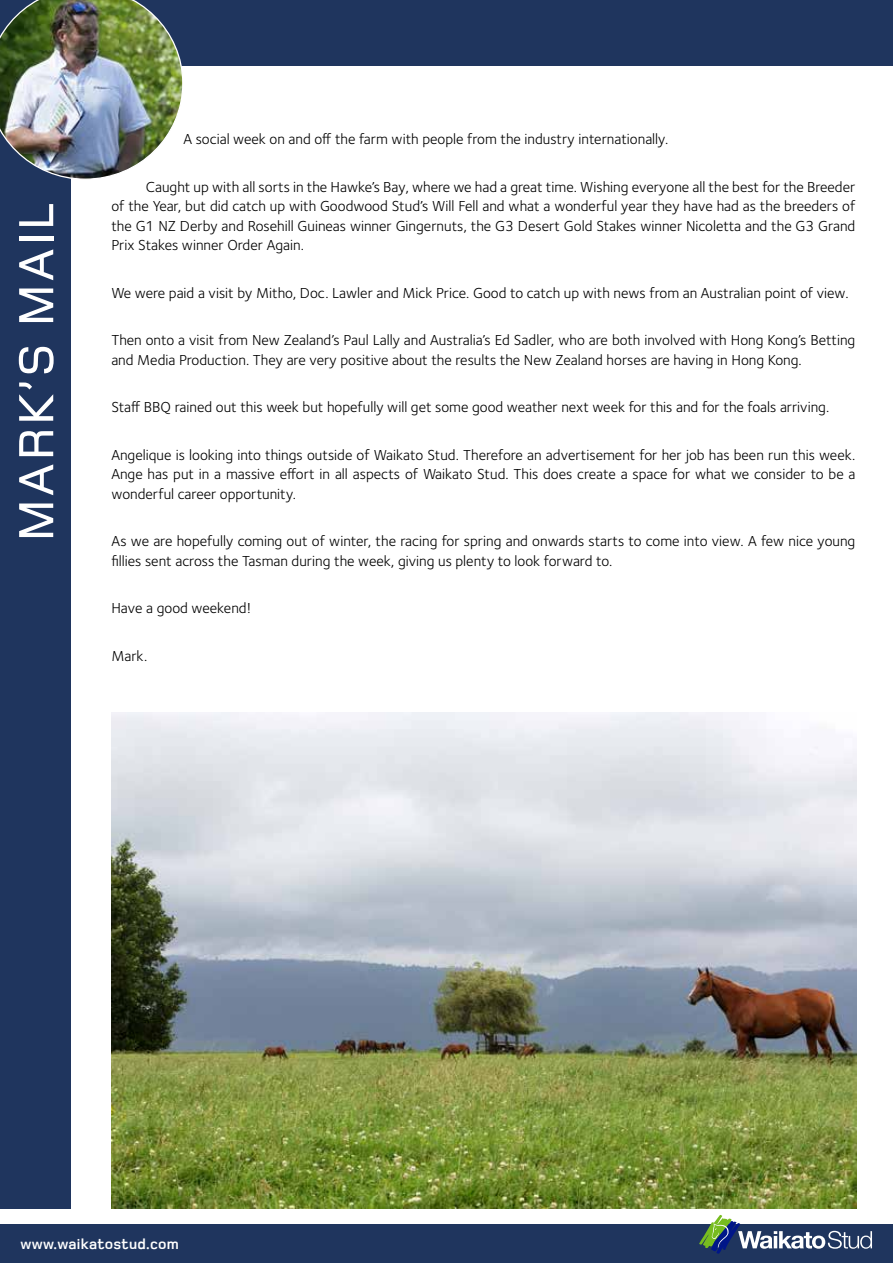
<style>
.page{position:relative;width:893px;height:1263px;background:#fff}
.page>*{position:absolute;margin:0;border:0;box-sizing:border-box;transform-origin:0 0}
.t1{font:500 51.15px "Foundry Monoline";letter-spacing:.065em;color:#fff}
.t2{font:15px/19.5px "Foundry Sterling";color:#000;text-align:justify}
.t3{font:700 15px "Foundry Monoline";letter-spacing:.02em;color:#fff}
</style>
<div class="page">
<div style="left:0;top:1224px;width:893px;height:39px;background:#1f355e"></div>
<svg style="left:699px;top:1215px;width:173px;height:39px"></svg>
<div style="left:0;top:0;width:893px;height:66px;background:#1f355e"></div>
<div style="left:0;top:0;width:71px;height:1209px;background:#1f355e"></div>
<img style="left:0;top:0;width:183px;height:179px">
<img style="left:111px;top:712px;width:745px;height:497px">
<h1 class="t1" style="left:9px;top:541px;width:339px;rotate:-90deg">MARK’S MAIL</h1>
<p class="t2" style="left:183px;top:129px;width:486px">A social week on and off the farm with people from the industry internationally.</p>
<p class="t2" style="left:111px;top:177px;width:745px;text-indent:34px">Caught up with all sorts in the Hawke’s Bay, where we had a great time. Wishing everyone all the best for the Breeder of the Year, but did catch up with Goodwood Stud’s Will Fell and what a wonderful year they have had as the breeders of the G1 NZ Derby and Rosehill Guineas winner Gingernuts, the G3 Desert Gold Stakes winner Nicoletta and the G3 Grand Prix Stakes winner Order Again.</p>
<p class="t2" style="left:111px;top:283px;width:739px">We were paid a visit by Mitho, Doc. Lawler and Mick Price. Good to catch up with news from an Australian point of view.</p>
<p class="t2" style="left:111px;top:330px;width:746px">Then onto a visit from New Zealand’s Paul Lally and Australia’s Ed Sadler, who are both involved with Hong Kong’s Betting and Media Production. They are very positive about the results the New Zealand horses are having in Hong Kong.</p>
<p class="t2" style="left:111px;top:397px;width:719px">Staff BBQ rained out this week but hopefully will get some good weather next week for this and for the foals arriving.</p>
<p class="t2" style="left:111px;top:445px;width:746px">Angelique is looking into things outside of Waikato Stud. Therefore an advertisement for her job has been run this week.<br>Ange has put in a massive effort in all aspects of Waikato Stud. This does create a space for what we consider to be a wonderful career opportunity.</p>
<p class="t2" style="left:111px;top:531px;width:745px">As we are hopefully coming out of winter, the racing for spring and onwards starts to come into view. A few nice young fillies sent across the Tasman during the week, giving us plenty to look forward to.</p>
<p class="t2" style="left:111px;top:598px;width:141px">Have a good weekend!</p>
<p class="t2" style="left:111px;top:646px;width:37px">Mark.</p>
<p class="t3" style="left:20px;top:1235px;width:160px">www.waikatostud.com</p>
</div>
